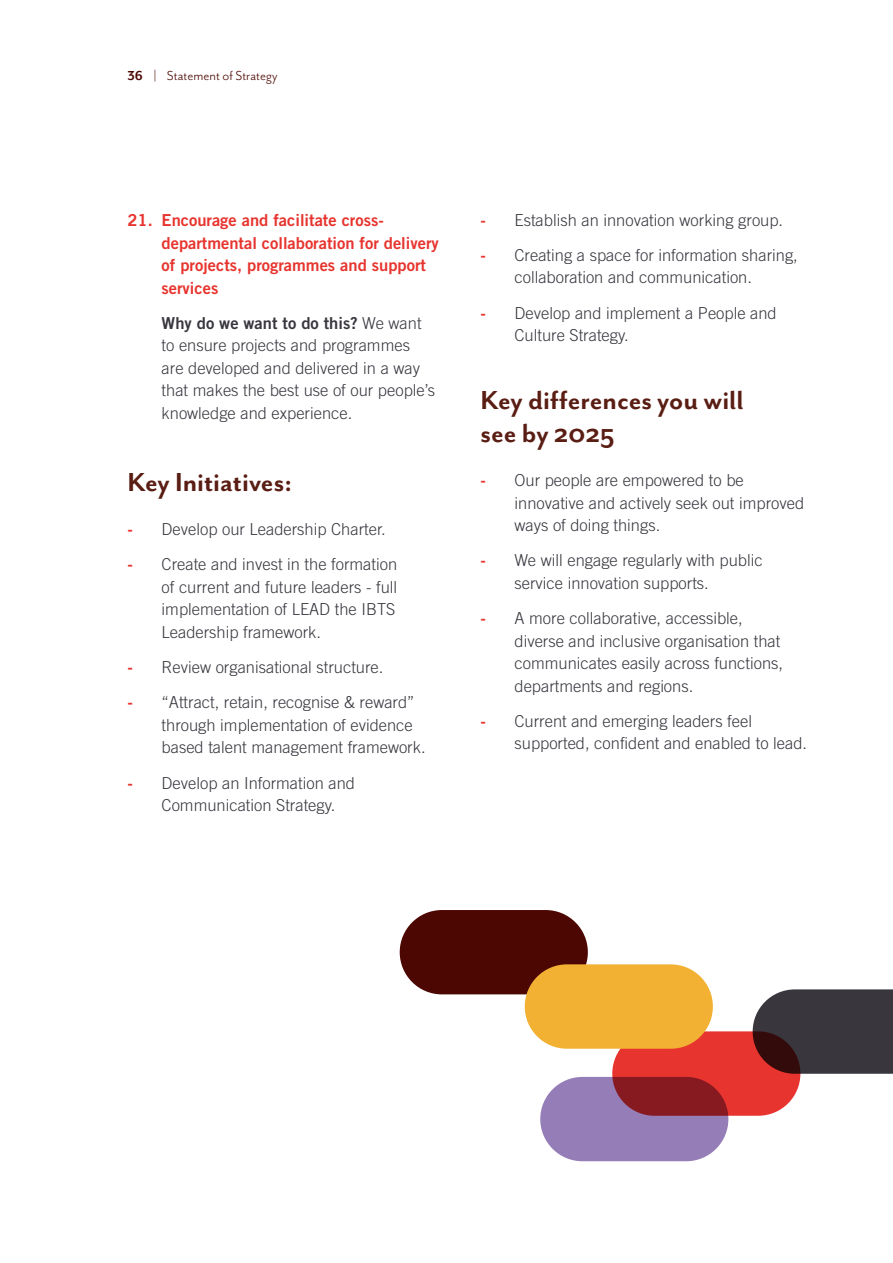
<style>
.page{position:relative;width:893px;height:1263px;background:#fff}
.page>*{position:absolute;margin:0;border:0;box-sizing:border-box;transform-origin:0 0}
.Header_4{font:700 30px/33px "Mr Eaves San OT";color:#591d13}
.Body_Text_Indent{font:300 16.5px/22.5px "Trade Gothic";color:#39363e}
.t1{font:16.5px/22.5px "Trade Gothic Bold Two";color:#e7342e}
.t2{font:15px "Mr Eaves San OT";color:#4c0702}
.s1{font-weight:700}
.s2{font-family:"Trade Gothic Bold Two";font-weight:400}
.s3{font-family:"Trade Gothic Bold Two";font-weight:400;color:#e7342e}
</style>
<div class="page">
<div style="left:753px;top:989px;width:140px;height:85px;background:#39363e"></div>
<div style="left:612px;top:1031px;width:188px;height:85px;background:#e7342e;border-radius:42px"></div>
<div style="left:400px;top:910px;width:188px;height:84px;background:#4c0702;border-radius:42px"></div>
<svg style="left:540px;top:1077px;width:188px;height:84px;background:#91648f"></svg>
<div style="left:525px;top:964px;width:188px;height:85px;background:#f3b133;border-radius:42px"></div>
<p class="t2" style="left:128px;top:67px;width:151px"><span class="s1">36</span> | Statement of Strategy</p>
<p class="t1" style="left:162px;top:209px;width:279px;text-indent:-34px">21. Encourage and facilitate cross&shy;departmental collaboration for delivery of projects, programmes and support services</p>
<p class="Body_Text_Indent" style="left:162px;top:311px;width:275px"><span class="s2">Why do we want to do this?</span> We want to ensure projects and programmes are developed and delivered in a way that makes the best use of our people’s knowledge and experience.</p>
<p class="Header_4" style="left:128px;top:466px;width:166px">Key Initiatives:</p>
<p class="Body_Text_Indent" style="left:128px;top:518px;width:260px"><span class="s3">-</span> Develop our Leadership Charter.</p>
<p class="Body_Text_Indent" style="left:162px;top:553px;width:237px;text-align:justify;text-indent:-34px"><span class="s3">-</span> Create and invest in the formation of current and future leaders - full implementation of LEAD the IBTS Leadership framework.</p>
<p class="Body_Text_Indent" style="left:128px;top:656px;width:257px"><span class="s3">-</span> Review organisational structure.</p>
<p class="Body_Text_Indent" style="left:162px;top:691px;width:266px;text-indent:-34px"><span class="s3">-</span> “Attract, retain, recognise &amp; reward” through implementation of evidence based talent management framework.</p>
<p class="Body_Text_Indent" style="left:162px;top:771px;width:195px;text-indent:-34px"><span class="s3">-</span> Develop an Information and<br>Communication Strategy.</p>
<p class="Body_Text_Indent" style="left:480px;top:208px;width:304px"><span class="s3">-</span> Establish an innovation working group.</p>
<p class="Body_Text_Indent" style="left:514px;top:244px;width:285px;text-indent:-34px"><span class="s3">-</span> Creating a space for information sharing, collaboration and communication.</p>
<p class="Body_Text_Indent" style="left:514px;top:301px;width:264px;text-indent:-34px"><span class="s3">-</span> Develop and implement a People and<br>Culture Strategy.</p>
<p class="Header_4" style="left:480px;top:384px;width:265px">Key differences you will see by 2025</p>
<p class="Body_Text_Indent" style="left:514px;top:469px;width:291px;text-indent:-34px"><span class="s3">-</span> Our people are empowered to be innovative and actively seek out improved ways of doing things.</p>
<p class="Body_Text_Indent" style="left:514px;top:549px;width:250px;text-indent:-34px"><span class="s3">-</span> We will engage regularly with public service innovation supports.</p>
<p class="Body_Text_Indent" style="left:514px;top:607px;width:270px;text-indent:-34px"><span class="s3">-</span> A more collaborative, accessible, diverse and inclusive organisation that communicates easily across functions, departments and regions.</p>
<p class="Body_Text_Indent" style="left:514px;top:710px;width:294px;text-indent:-34px"><span class="s3">-</span> Current and emerging leaders feel supported, confident and enabled to lead.</p>
</div>
